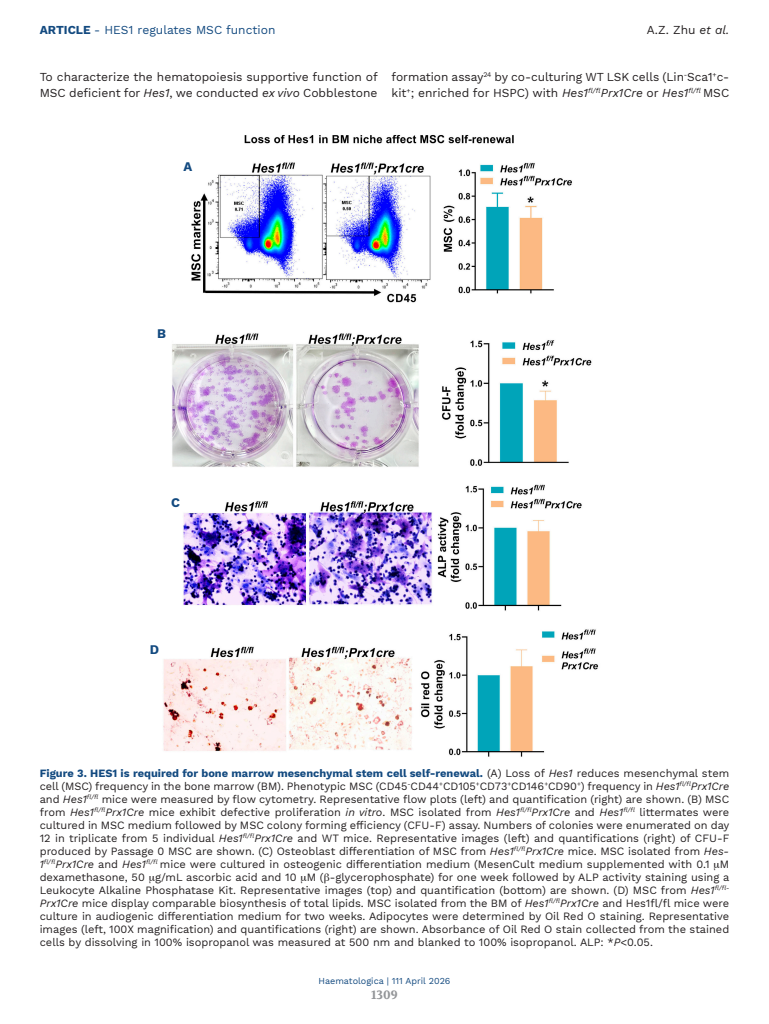
<style>
.page{position:relative;width:769px;height:1024px;background:#fff}
.page>*{position:absolute;margin:0;border:0;box-sizing:border-box;transform-origin:0 0}
.LETTERE_Figure{font:700 13px "Work Sans";color:#134a80}
.TESTO{font:12px/16px "Work Sans";color:#231f20}
.t1{font:12px "Work Sans";color:#134a80}
.t2{font:700 12px "Volkhov";color:#939598}
.DIDA_Figura{font:11px/13px "Work Sans";color:#231f20;text-align:justify}
.t3{font:9px "Work Sans";color:#134a80}
.s1{font-weight:700}
.s2{font-style:italic}
.s3{font-weight:700;color:#134a80}
</style>
<div class="page">
<img style="left:163px;top:135px;width:436px;height:622px">
<p class="t1" style="left:40px;top:23px;width:237px"><span class="s1">ARTICLE</span> - HES1 regulates MSC function</p>
<p class="TESTO" style="left:646px;top:22px;width:84px">A.Z. Zhu <span class="s2">et al.</span></p>
<p class="TESTO" style="left:40px;top:70px;width:339px">To characterize the hematopoiesis supportive function of<br>MSC deficient for <span class="s2">Hes1</span>, we conducted <span class="s2">ex vivo</span> Cobblestone</p>
<p class="TESTO" style="left:391px;top:70px;width:339px">formation assay<sup>24</sup> by co-culturing WT LSK cells (Lin<sup>-</sup>Sca1<sup>+</sup>c&shy;kit<sup>+</sup>; enriched for HSPC) with <span class="s2">Hes1</span><sup>fl/fl</sup><span class="s2">Prx1Cre</span> or <span class="s2">Hes1</span><sup>fl/fl</sup> MSC</p>
<p class="LETTERE_Figure" style="left:183px;top:158px;width:10px">A</p>
<p class="LETTERE_Figure" style="left:157px;top:326px;width:10px">B</p>
<p class="LETTERE_Figure" style="left:171px;top:495px;width:10px">C</p>
<p class="LETTERE_Figure" style="left:150px;top:641px;width:11px">D</p>
<p class="DIDA_Figura" style="left:40px;top:766px;width:691px"><span class="s3">Figure 3. HES1 is required for bone marrow mesenchymal stem cell self-renewal.</span> (A) Loss of <span class="s2">Hes1</span> reduces mesenchymal stem cell (MSC) frequency in the bone marrow (BM). Phenotypic MSC (CD45<sup>-</sup>CD44<sup>+</sup>CD105<sup>+</sup>CD73<sup>+</sup>CD146<sup>+</sup>CD90<sup>+</sup>) frequency in <span class="s2">Hes1</span><sup>fl/fl</sup><span class="s2">Prx1Cre </span>and <span class="s2">Hes1</span><sup>fl/fl</sup> mice were measured by flow cytometry. Representative flow plots (left) and quantification (right) are shown. (B) MSC from <span class="s2">Hes1</span><sup>fl/fl</sup><span class="s2">Prx1Cre</span> mice exhibit defective proliferation <span class="s2">in vitro</span>. MSC isolated from <span class="s2">Hes1</span><sup>fl/fl</sup><span class="s2">Prx1Cre</span> and <span class="s2">Hes1</span><sup>fl/fl</sup> littermates were cultured in MSC medium followed by MSC colony forming efficiency (CFU-F) assay. Numbers of colonies were enumerated on day 12 in triplicate from 5 individual <span class="s2">Hes1</span><sup>fl/fl</sup><span class="s2">Prx1Cre</span> and WT mice. Representative images (left) and quantifications (right) of CFU-F produced by Passage 0 MSC are shown. (C) Osteoblast differentiation of MSC from <span class="s2">Hes1</span><sup>fl/fl</sup><span class="s2">Prx1Cre</span> mice. MSC isolated from <span class="s2">Hes-1</span><sup>fl/fl</sup><span class="s2">Prx1Cre</span> and <span class="s2">Hes1</span><sup>fl/fl</sup> mice were cultured in osteogenic differentiation medium (MesenCult medium supplemented with 0.1 M dexamethasone, 50 g/mL ascorbic acid and 10 M ( -glycerophosphate) for one week followed by ALP activity staining using a Leukocyte Alkaline Phosphatase Kit. Representative images (top) and quantification (bottom) are shown. (D) MSC from <span class="s2">Hes1</span><sup>fl/fl-</sup><span class="s2">Prx1Cre</span> mice display comparable biosynthesis of total lipids. MSC isolated from the BM of <span class="s2">Hes1</span><sup>fl/fl</sup><span class="s2">Prx1Cre</span> and Hes1fl/fl mice were culture in audiogenic differentiation medium for two weeks. Adipocytes were determined by Oil Red O staining. Representative images (left, 100X magnification) and quantifications (right) are shown. Absorbance of Oil Red O stain collected from the stained cells by dissolving in 100% isopropanol was measured at 500 nm and blanked to 100% isopropanol. ALP: *<span class="s2">P</span>&lt;0.05.</p>
<p class="t3" style="left:318px;top:975px;width:133px">Haematologica | 111 April 2026</p>
<p class="t2" style="left:371px;top:987px;width:28px">1309</p>
</div>
